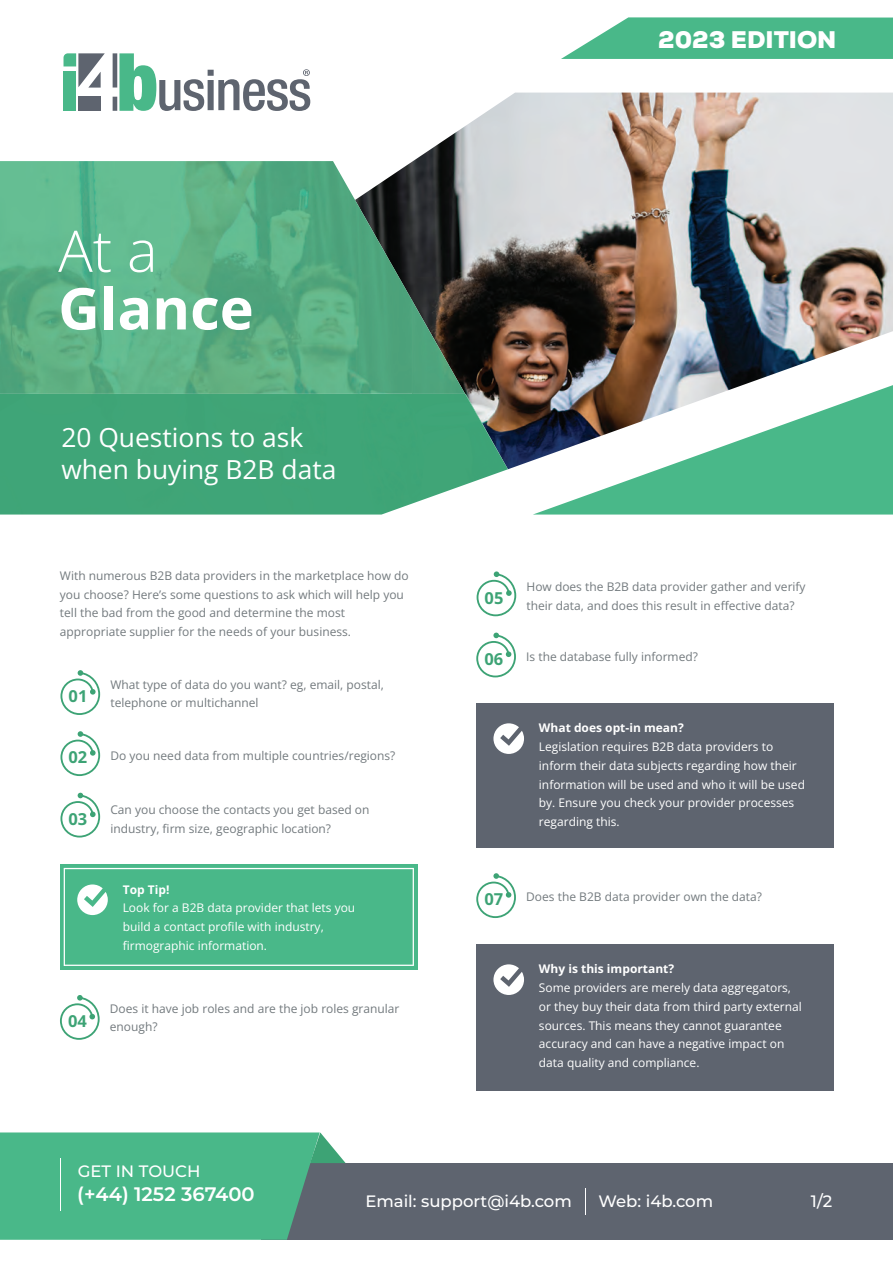
<style>
.page{position:relative;width:893px;height:1263px;background:#fff}
.page>*{position:absolute;margin:0;border:0;box-sizing:border-box;transform-origin:0 0}
.t1{font:700 57.6px "Open Sans";color:#fff}
.t2{font:300 57.6px "Open Sans";color:#fff}
.t3{font:26.4px/32.4px "Open Sans";color:#fff}
.t4{font:900 24px "Nexa";color:#fff}
.t5{font:600 19.5px "Montserrat";color:#fff}
.t6{font:500 16.5px "Montserrat";color:#fff}
.t7{font:700 16.5px "Open Sans";color:#3da375}
.t8{font:12px/18.8px "Open Sans";color:#737a7e}
.t9{font:12px/18.8px "Open Sans";color:#fff}
.t10{font:700 12px "Open Sans";color:#fff}
</style>
<div class="page">
<img style="left:63px;top:93px;width:830px;height:376px">
<svg style="left:533px;top:385px;width:360px;height:129px;fill:#49b889"></svg>
<img style="left:0;top:161px;width:359px;height:233px">
<img style="left:359px;top:207px;width:54px;height:187px">
<img style="left:412px;top:300px;width:53px;height:94px">
<svg style="left:561px;top:17px;width:332px;height:42px;background:#5dbf96"></svg>
<img style="left:0;top:394px;width:508px;height:120px">
<div style="left:262px;top:1163px;width:631px;height:77px;background:#5e646f"></div>
<svg style="left:0;top:1132px;width:346px;height:108px;background:#4db088"></svg>
<hr style="left:60px;top:1158px;width:1px;height:52px;background:#fff">
<svg style="left:585px;top:1188px;width:1px;height:26px"></svg>
<div style="left:60px;top:864px;width:358px;height:105px;background:linear-gradient(to right,#49b889,#49b889)"></div>
<svg style="left:64px;top:868px;width:350px;height:98px;background:#52bb8e"></svg>
<div style="left:78px;top:97px;width:23px;height:14px;background:#5e646f"></div>
<hr style="left:113px;top:97px;width:4px;height:14px;background:#5e646f">
<hr style="left:113px;top:53px;width:4px;height:35px;background:#5e646f">
<div style="left:64px;top:71px;width:12px;height:40px;background:#49b889"></div>
<svg style="left:64px;top:53px;width:41px;height:35px"></svg>
<svg style="left:119px;top:53px;width:191px;height:58px"></svg>
<svg style="left:60px;top:670px;width:40px;height:45px"></svg>
<svg style="left:60px;top:731px;width:40px;height:45px"></svg>
<svg style="left:60px;top:793px;width:40px;height:44px"></svg>
<svg style="left:60px;top:995px;width:40px;height:45px"></svg>
<svg style="left:477px;top:571px;width:39px;height:45px"></svg>
<div style="left:476px;top:703px;width:357px;height:144px;background:#5e646f"></div>
<svg style="left:493px;top:723px;width:31px;height:31px"></svg>
<div style="left:476px;top:944px;width:358px;height:147px;background:#5e646f"></div>
<svg style="left:493px;top:964px;width:31px;height:31px"></svg>
<svg style="left:476px;top:632px;width:40px;height:45px"></svg>
<svg style="left:476px;top:873px;width:40px;height:45px"></svg>
<h1 class="t2" style="left:58px;top:211px;width:101px">At a</h1>
<h1 class="t1" style="left:58px;top:269px;width:197px">Glance</h1>
<h2 class="t3" style="left:61px;top:420px;width:277px">20 Questions to ask when buying B2B data</h2>
<p class="t8" style="left:60px;top:566px;width:350px">With numerous B2B data providers in the marketplace how do you choose? Here’s some questions to ask which will help you tell the bad from the good and determine the most appropriate supplier for the needs of your business.</p>
<h3 class="t7" style="left:69px;top:685px;width:20px">01</h3>
<p class="t8" style="left:110px;top:675px;width:275px">What type of data do you want? eg, email, postal, telephone or multichannel</p>
<h3 class="t7" style="left:69px;top:746px;width:20px">02</h3>
<p class="t8" style="left:110px;top:746px;width:287px">Do you need data from multiple countries/regions?</p>
<h3 class="t7" style="left:69px;top:807px;width:20px">03</h3>
<h3 class="t7" style="left:68px;top:1010px;width:20px">04</h3>
<p class="t8" style="left:110px;top:800px;width:261px">Can you choose the contacts you get based on industry, firm size, geographic location?</p>
<p class="t10" style="left:123px;top:881px;width:48px">Top Tip!</p>
<p class="t9" style="left:123px;top:898px;width:234px">Look for a B2B data provider that lets you build a contact profile with industry, firmographic information.</p>
<p class="t8" style="left:110px;top:999px;width:291px">Does it have job roles and are the job roles granular enough?</p>
<h3 class="t6" style="left:78px;top:1160px;width:124px">GET IN TOUCH</h3>
<h3 class="t4" style="left:658px;top:24px;width:180px">2023 EDITION</h3>
<h3 class="t7" style="left:485px;top:586px;width:20px">05</h3>
<h3 class="t7" style="left:484px;top:647px;width:20px">06</h3>
<p class="t8" style="left:526px;top:577px;width:281px">How does the B2B data provider gather and verify their data, and does this result in effective data?</p>
<p class="t8" style="left:526px;top:647px;width:173px">Is the database fully informed?</p>
<p class="t10" style="left:539px;top:720px;width:146px">What does opt-in mean?</p>
<p class="t9" style="left:539px;top:737px;width:268px">Legislation requires B2B data providers to inform their data subjects regarding how their information will be used and who it will be used by. Ensure you check your provider processes regarding this.</p>
<h3 class="t7" style="left:484px;top:888px;width:20px">07</h3>
<p class="t8" style="left:526px;top:887px;width:237px">Does the B2B data provider own the data?</p>
<p class="t10" style="left:539px;top:961px;width:137px">Why is this important?</p>
<p class="t9" style="left:539px;top:978px;width:264px">Some providers are merely data aggregators, or they buy their data from third party external sources. This means they cannot guarantee accuracy and can have a negative impact on data quality and compliance.</p>
<h3 class="t5" style="left:77px;top:1180px;width:179px">(+44) 1252 367400</h3>
<h3 class="t6" style="left:365px;top:1189px;width:208px">Email: support@i4b.com</h3>
<h3 class="t6" style="left:598px;top:1189px;width:116px">Web: i4b.com</h3>
<h3 class="t6" style="left:811px;top:1189px;width:23px">1/2</h3>
</div>
